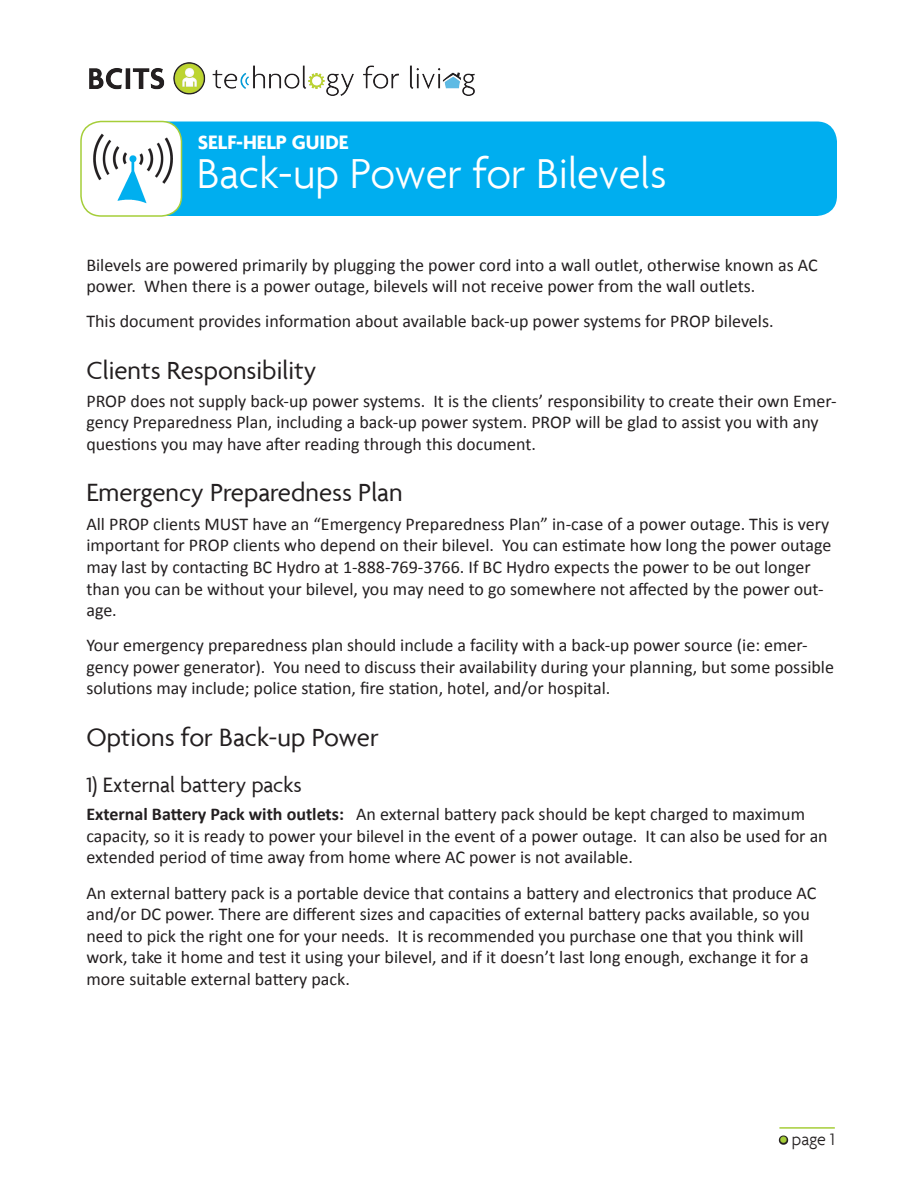
<style>
.page{position:relative;width:918px;height:1188px;background:#fff}
.page>*{position:absolute;margin:0;border:0;box-sizing:border-box;transform-origin:0 0}
.t1{font:300 45px "Agenda";color:#fff}
.t2{font:27px "Agenda";color:#231f20}
.t3{font:22.5px "Agenda";color:#231f20}
.t4{font:700 21px "Agenda";color:#fff}
.t5{font:18px/21.6px "Calibri";color:#231f20}
.t6{font:300 18px "Agenda";color:#231f20}
.s1{font-weight:700}
.s2{font-weight:400;font-size:22.5px;color:#a6ce39}
</style>
<div class="page">
<hr style="left:779px;top:1127px;width:56px;height:2px;background:#a6ce39">
<svg style="left:778px;top:1135px;width:11px;height:10px"></svg>
<div style="left:81px;top:122px;width:756px;height:94px;background:#00aeef;border-radius:20px"></div>
<img style="left:89px;top:62px;width:386px;height:34px">
<div style="left:81px;top:122px;width:101px;height:94px;background:#fff;border-radius:20px"></div>
<div style="left:80px;top:121px;width:102px;height:96px;border:2px solid #a6ce39;border-radius:20px"></div>
<img style="left:93px;top:133px;width:79px;height:71px">
<p class="t4" style="left:198px;top:129px;width:152px">SELF-HELP GUIDE</p>
<h1 class="t1" style="left:197px;top:147px;width:471px">Back-up Power for Bilevels</h1>
<p class="t5" style="left:86px;top:253px;width:733px">Bilevels are powered primarily by plugging the power cord into a wall outlet, otherwise known as AC power. When there is a power outage, bilevels will not receive power from the wall outlets.</p>
<p class="t5" style="left:86px;top:310px;width:689px">This document provides information about available back-up power systems for PROP bilevels.</p>
<h2 class="t2" style="left:86px;top:354px;width:231px">Clients Responsibility</h2>
<p class="t5" style="left:86px;top:389px;width:752px">PROP does not supply back-up power systems. It is the clients’ responsibility to create their own Emer&shy;gency Preparedness Plan, including a back-up power system. PROP will be glad to assist you with any questions you may have after reading through this document.</p>
<h2 class="t2" style="left:86px;top:477px;width:318px">Emergency Preparedness Plan</h2>
<p class="t5" style="left:86px;top:512px;width:746px">All PROP clients MUST have an “Emergency Preparedness Plan” in-case of a power outage. This is very important for PROP clients who depend on their bilevel. You can estimate how long the power outage may last by contacting BC Hydro at 1-888-769-3766. If BC Hydro expects the power to be out longer than you can be without your bilevel, you may need to go somewhere not affected by the power out&shy;age.</p>
<p class="t5" style="left:86px;top:634px;width:749px">Your emergency preparedness plan should include a facility with a back-up power source (ie: emer&shy;gency power generator). You need to discuss their availability during your planning, but some possible solutions may include; police station, fire station, hotel, and/or hospital.</p>
<h2 class="t2" style="left:86px;top:721px;width:294px">Options for Back-up Power</h2>
<p class="t3" style="left:86px;top:771px;width:217px">1) External battery packs</p>
<p class="t5" style="left:86px;top:803px;width:743px"><span class="s1">External Battery Pack with outlets:</span> An external battery pack should be kept charged to maximum capacity, so it is ready to power your bilevel in the event of a power outage. It can also be used for an extended period of time away from home where AC power is not available.</p>
<p class="t5" style="left:86px;top:881px;width:732px">An external battery pack is a portable device that contains a battery and electronics that produce AC and/or DC power. There are different sizes and capacities of external battery packs available, so you need to pick the right one for your needs. It is recommended you purchase one that you think will work, take it home and test it using your bilevel, and if it doesn’t last long enough, exchange it for a more suitable external battery pack.</p>
<p class="t6" style="left:779px;top:1129px;width:57px"><span class="s2">•</span> page 1</p>
</div>
